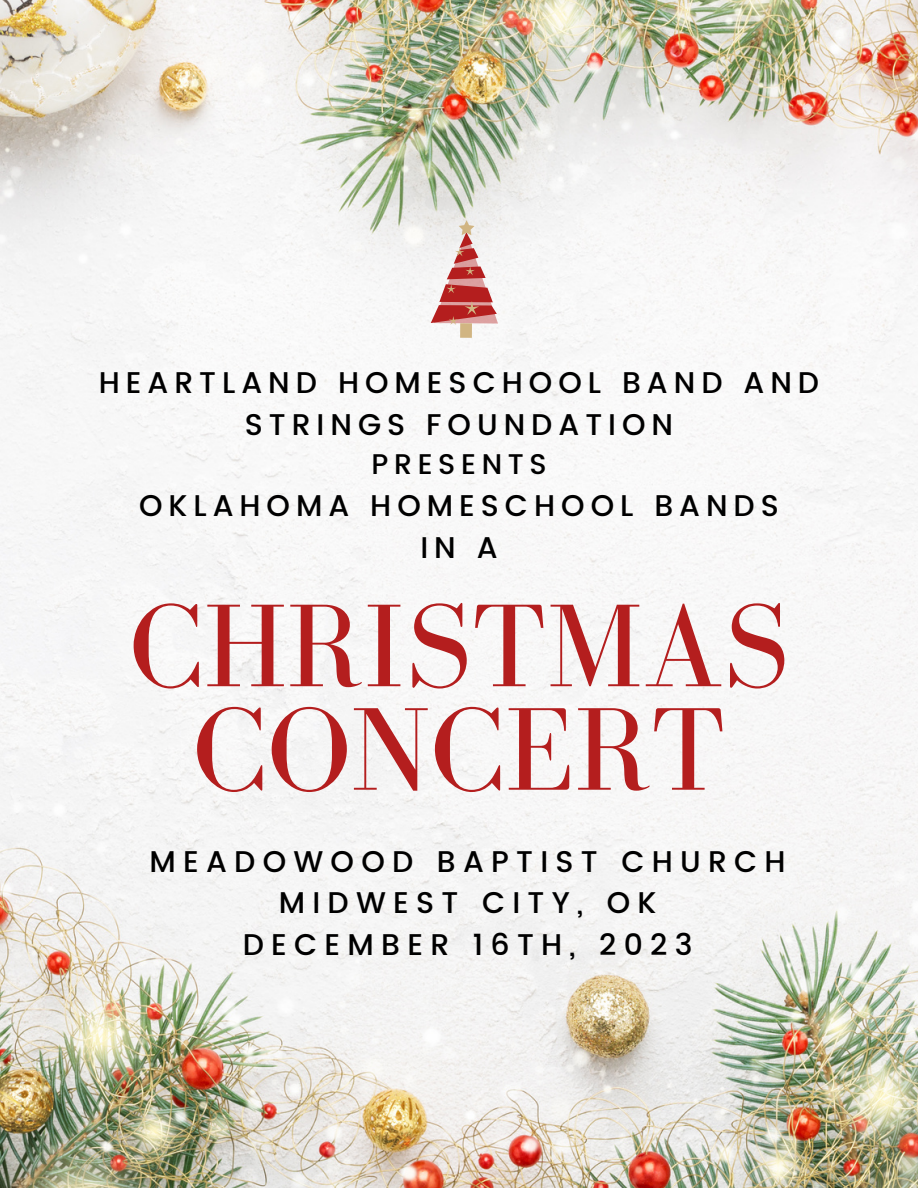
<style>
.page{position:relative;width:918px;height:1188px;background:#fff}
.page>*{position:absolute;margin:0;border:0;box-sizing:border-box;transform-origin:0 0}
.t1{font:121.35px/103.5px "Bodoni FLF";color:#b41e1e;text-align:center}
.t2{font:500 30px/41.7px "Poppins";letter-spacing:.2em;color:#000;text-align:center}
.t3{font:500 30px "Poppins";letter-spacing:.245em;color:#000}
.t4{font:500 28.5px "Poppins";letter-spacing:.2em;color:#000}
</style>
<div class="page">
<img style="left:0;top:0;width:918px;height:1188px">
<div style="left:460px;top:323px;width:12px;height:15px;background:#d1b582"></div>
<svg style="left:431px;top:220px;width:67px;height:105px"></svg>
<p class="t2" style="left:99px;top:362px;width:722px">HEARTLAND HOMESCHOOL BAND AND<br>STRINGS FOUNDATION</p>
<p class="t4" style="left:371px;top:448px;width:177px">PRESENTS</p>
<p class="t2" style="left:139px;top:485px;width:641px">OKLAHOMA HOMESCHOOL BANDS</p>
<p class="t2" style="left:420px;top:526px;width:79px">IN A</p>
<p class="t1" style="left:129px;top:594px;width:661px">CHRISTMAS<br>CONCERT</p>
<p class="t3" style="left:149px;top:844px;width:638px">MEADOWOOD BAPTIST CHURCH</p>
<p class="t3" style="left:279px;top:886px;width:379px">MIDWEST CITY, OK</p>
<p class="t3" style="left:243px;top:927px;width:451px">DECEMBER 16TH, 2023</p>
</div>
